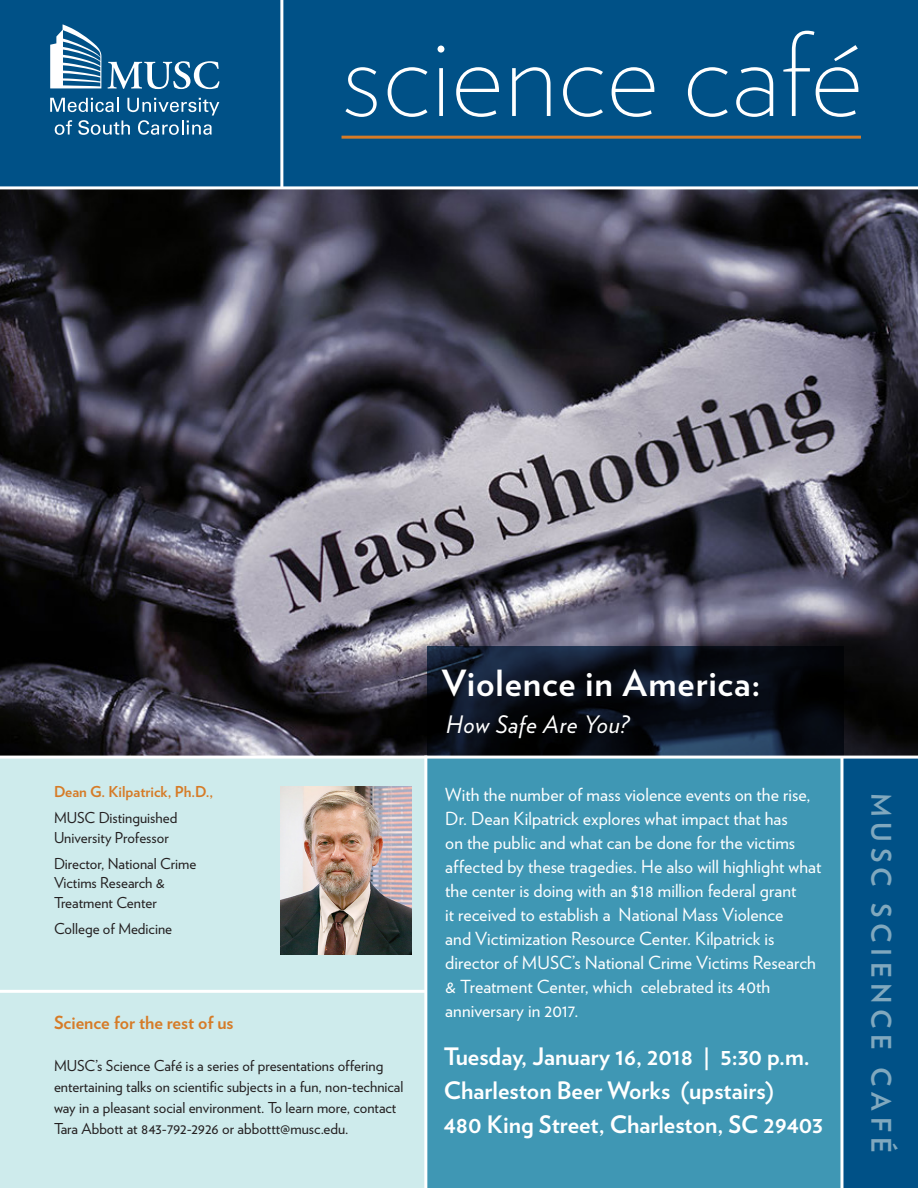
<style>
.page{position:relative;width:918px;height:1188px;background:#fff}
.page>*{position:absolute;margin:0;border:0;box-sizing:border-box;transform-origin:0 0}
.t1{font:200 115.2px "Verlag";color:#fff}
.t2{font:700 36px "Verlag";letter-spacing:.02em;color:#fff}
.t3{font:700 27px "Verlag";letter-spacing:.205em;color:#80a8be}
.t4{font:700 24px "Verlag";color:#fff}
.t5{font:italic 24px "Verlag";letter-spacing:.02em;color:#fff}
.t6{font:18px/24px "Verlag";letter-spacing:.005em;color:#fff}
.t7{font:700 18px "Verlag";color:#d67b27}
.t8{font:15px/21px "Verlag";color:#231f20}
.t9{font:700 15px "Verlag";color:#d67b27}
</style>
<div class="page">
<img style="left:0;top:189px;width:918px;height:567px">
<svg style="left:427px;top:646px;width:416px;height:110px;background:#0c121e"></svg>
<div style="left:0;top:757px;width:426px;height:431px;background:#ceebec"></div>
<div style="left:426px;top:757px;width:417px;height:431px;background:#3f97b4"></div>
<div style="left:843px;top:757px;width:75px;height:431px;background:#005187"></div>
<div style="left:282px;top:0;width:636px;height:187px;background:#005187"></div>
<div style="left:0;top:0;width:282px;height:187px;background:#005187"></div>
<hr style="left:342px;top:136px;width:519px;height:3px;background:#d67b27">
<hr style="left:280px;top:0;width:3px;height:187px;background:#fff">
<hr style="left:0;top:186px;width:918px;height:3px;background:#fff">
<hr style="left:0;top:756px;width:918px;height:3px;background:#fff">
<hr style="left:0;top:990px;width:426px;height:3px;background:#fff">
<hr style="left:424px;top:756px;width:3px;height:432px;background:#fff">
<hr style="left:840px;top:758px;width:3px;height:430px;background:#fff">
<img style="left:280px;top:786px;width:131px;height:169px">
<svg style="left:108px;top:61px;width:111px;height:28px"></svg>
<svg style="left:50px;top:98px;width:169px;height:37px"></svg>
<svg style="left:50px;top:24px;width:51px;height:64px"></svg>
<p class="t1" style="left:342px;top:5px;width:524px">science café</p>
<p class="t9" style="left:54px;top:782px;width:161px">Dean G. Kilpatrick, Ph.D.,</p>
<p class="t8" style="left:54px;top:808px;width:125px;line-height:19.5px">MUSC Distinguished<br>University Professor</p>
<p class="t8" style="left:54px;top:854px;width:144px;line-height:19.5px">Director, National Crime<br>Victims Research &amp;<br>Treatment Center</p>
<p class="t8" style="left:54px;top:918px;width:120px">College of Medicine</p>
<p class="t7" style="left:54px;top:1012px;width:181px">Science for the rest of us</p>
<p class="t8" style="left:54px;top:1055px;width:351px">MUSC’s Science Café is a series of presentations offering entertaining talks on scientific subjects in a fun, non-technical way in a pleasant social environment. To learn more, contact Tara Abbott at 843-792-2926 or abbottt@musc.edu.</p>
<p class="t2" style="left:442px;top:662px;width:320px">Violence in America:</p>
<p class="t5" style="left:446px;top:710px;width:185px">How Safe Are You?</p>
<p class="t6" style="left:445px;top:782px;width:378px">With the number of mass violence events on the rise, Dr. Dean Kilpatrick explores what impact that has<br>on the public and what can be done for the victims affected by these tragedies. He also will highlight what the center is doing with an $18 million federal grant<br>it received to establish a National Mass Violence<br>and Victimization Resource Center. Kilpatrick is director of MUSC’s National Crime Victims Research &amp; Treatment Center, which celebrated its 40th anniversary in 2017.</p>
<p class="t4" style="left:444px;top:1042px;width:367px">Tuesday, January 16, 2018 | 5:30 p.m.</p>
<p class="t4" style="left:444px;top:1076px;width:332px">Charleston Beer Works (upstairs)</p>
<p class="t4" style="left:444px;top:1110px;width:381px">480 King Street, Charleston, SC 29403</p>
<p class="t3" style="left:897px;top:793px;width:362px;rotate:90deg">MUSC SCIENCE CAFÉ</p>
</div>
